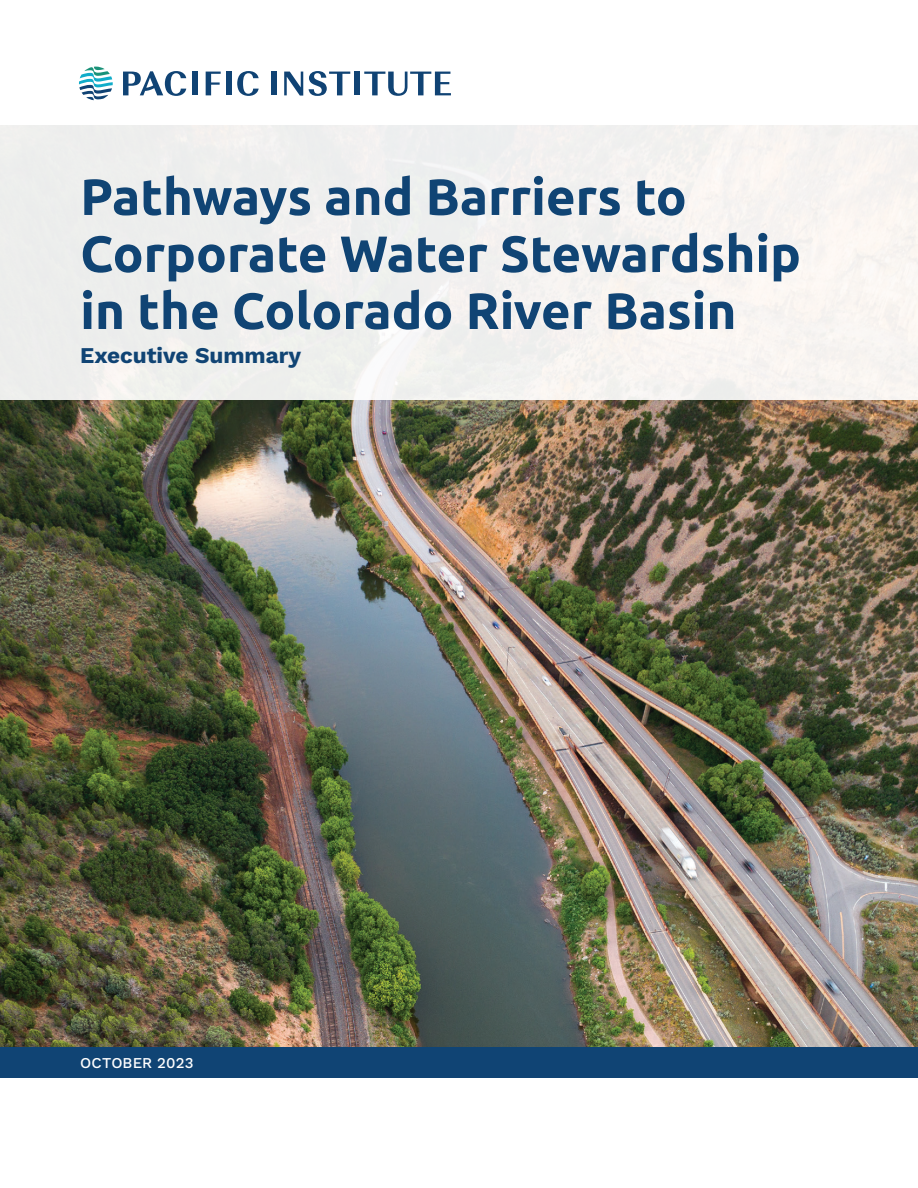
<style>
.page{position:relative;width:918px;height:1188px;background:#fff}
.page>*{position:absolute;margin:0;border:0;box-sizing:border-box;transform-origin:0 0}
.t1{font:700 51px/57px "Ubuntu";color:#104474}
.t2{font:700 22.5px "Work Sans";color:#104474}
.t3{font:500 15px "Work Sans";letter-spacing:.01em;color:#fff}
</style>
<div class="page">
<img style="left:0;top:400px;width:918px;height:648px">
<div style="left:0;top:124px;width:918px;height:276px;background:#f1f0ef"></div>
<div style="left:0;top:1048px;width:918px;height:30px;background:#104474"></div>
<div style="left:192px;top:72px;width:6px;height:23px;background:#104374"></div>
<svg style="left:206px;top:72px;width:15px;height:23px"></svg>
<div style="left:226px;top:72px;width:5px;height:23px;background:#104374"></div>
<svg style="left:123px;top:71px;width:63px;height:25px"></svg>
<svg style="left:237px;top:71px;width:22px;height:25px"></svg>
<div style="left:272px;top:72px;width:5px;height:23px;background:#104374"></div>
<svg style="left:284px;top:72px;width:19px;height:24px"></svg>
<div style="left:355px;top:72px;width:5px;height:23px;background:#104374"></div>
<svg style="left:364px;top:72px;width:87px;height:24px"></svg>
<svg style="left:309px;top:71px;width:41px;height:25px"></svg>
<svg style="left:79px;top:67px;width:34px;height:33px"></svg>
<p class="t1" style="left:80px;top:168px;width:722px">Pathways and Barriers to<br>Corporate Water Stewardship in the Colorado River Basin</p>
<p class="t2" style="left:80px;top:338px;width:222px">Executive Summary</p>
<p class="t3" style="left:80px;top:1052px;width:115px">OCTOBER 2023</p>
</div>
